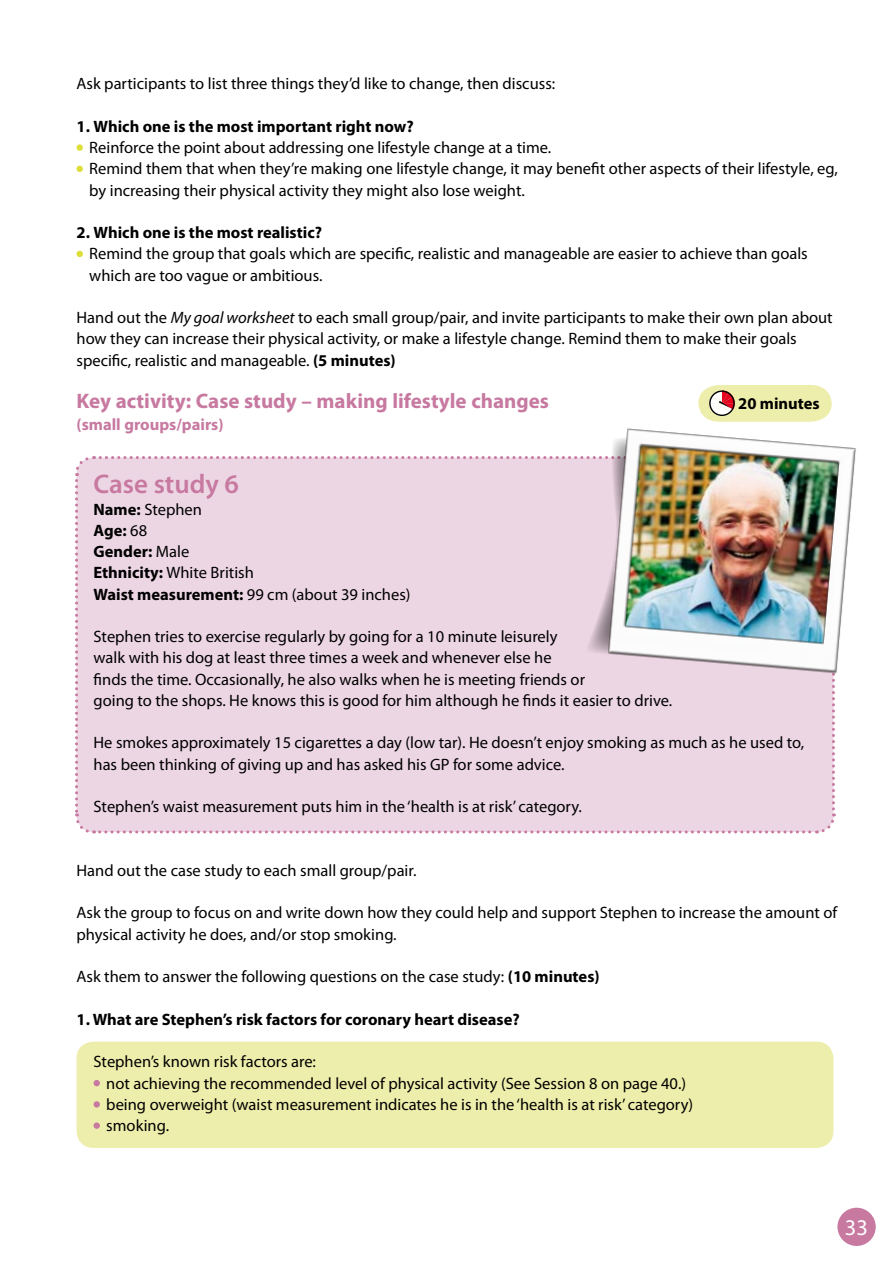
<style>
.page{position:relative;width:893px;height:1263px;background:#fff}
.page>*{position:absolute;margin:0;border:0;box-sizing:border-box;transform-origin:0 0}
.t1{font:600 27px "Myriad Pro";color:#c779a0}
.t2{font:22.5px "Myriad Pro";color:#fff}
.t3{font:700 21px "Myriad Pro";color:#c779a0}
.t4{font:16.5px/21.3px "Myriad Pro";color:#000}
.t5{font:700 16.5px "Myriad Pro";color:#000}
.t6{font:700 16.5px "Myriad Pro";color:#c779a0}
.s1{font-style:italic}
.s2{font-weight:700}
</style>
<div class="page">
<div style="left:77px;top:1041px;width:756px;height:107px;background:#eeeeac;border-radius:17px"></div>
<div style="left:837px;top:1208px;width:39px;height:38px;background:#c779a0;border-radius:50%"></div>
<div style="left:77px;top:144px;width:6px;height:7px;background:#ddde39;border-radius:50%"></div>
<svg style="left:77px;top:166px;width:6px;height:6px"></svg>
<svg style="left:77px;top:251px;width:6px;height:6px"></svg>
<svg style="left:698px;top:385px;width:134px;height:28px;background:#ebe4ae"></svg>
<div style="left:709px;top:390px;width:26px;height:26px;border:1px solid #000;border-radius:50%"></div>
<svg style="left:94px;top:1080px;width:6px;height:6px"></svg>
<svg style="left:94px;top:1101px;width:6px;height:6px"></svg>
<div style="left:94px;top:1122px;width:6px;height:7px;background:#c779a0;border-radius:50%"></div>
<div style="left:75px;top:456px;width:761px;height:378px;background:#edd6e4"></div>
<img style="left:590px;top:413px;width:266px;height:281px">
<p class="t4" style="left:77px;top:73px;width:480px">Ask participants to list three things they’d like to change, then discuss:</p>
<p class="t5" style="left:77px;top:115px;width:339px">1. Which one is the most important right now?</p>
<p class="t4" style="left:89px;top:137px;width:750px">Reinforce the point about addressing one lifestyle change at a time.<br>Remind them that when they’re making one lifestyle change, it may benefit other aspects of their lifestyle, eg, by increasing their physical activity they might also lose weight.</p>
<p class="t5" style="left:77px;top:222px;width:247px">2. Which one is the most realistic?</p>
<p class="t4" style="left:89px;top:243px;width:720px">Remind the group that goals which are specific, realistic and manageable are easier to achieve than goals which are too vague or ambitious.</p>
<p class="t4" style="left:77px;top:307px;width:758px">Hand out the <span class="s1">My goal worksheet</span> to each small group/pair, and invite participants to make their own plan about how they can increase their physical activity, or make a lifestyle change. Remind them to make their goals specific, realistic and manageable. <span class="s2">(5 minutes)</span></p>
<p class="t3" style="left:77px;top:387px;width:474px">Key activity: Case study – making lifestyle changes</p>
<p class="t5" style="left:738px;top:392px;width:83px">20 minutes</p>
<p class="t6" style="left:77px;top:413px;width:149px">(small groups/pairs)</p>
<h1 class="t1" style="left:94px;top:467px;width:147px">Case study 6</h1>
<p class="t4" style="left:94px;top:498px;width:318px"><span class="s2">Name:</span> Stephen<br><span class="s2">Age:</span> 68<br><span class="s2">Gender:</span> Male<br><span class="s2">Ethnicity:</span> White British<br><span class="s2">Waist measurement:</span> 99 cm (about 39 inches)</p>
<p class="t4" style="left:94px;top:626px;width:580px">Stephen tries to exercise regularly by going for a 10 minute leisurely<br>walk with his dog at least three times a week and whenever else he<br>finds the time. Occasionally, he also walks when he is meeting friends or<br>going to the shops. He knows this is good for him although he finds it easier to drive.</p>
<p class="t4" style="left:94px;top:732px;width:712px">He smokes approximately 15 cigarettes a day (low tar). He doesn’t enjoy smoking as much as he used to, has been thinking of giving up and has asked his GP for some advice.</p>
<p class="t4" style="left:94px;top:796px;width:490px">Stephen’s waist measurement puts him in the ‘health is at risk’ category.</p>
<p class="t4" style="left:77px;top:859px;width:341px">Hand out the case study to each small group/pair.</p>
<p class="t4" style="left:77px;top:902px;width:762px">Ask the group to focus on and write down how they could help and support Stephen to increase the amount of physical activity he does, and/or stop smoking.</p>
<p class="t4" style="left:77px;top:966px;width:525px">Ask them to answer the following questions on the case study: <span class="s2">(10 minutes)</span></p>
<p class="t5" style="left:77px;top:1008px;width:445px">1. What are Stephen’s risk factors for coronary heart disease?</p>
<p class="t4" style="left:106px;top:1051px;width:588px;text-indent:-13px">Stephen’s known risk factors are:<br>not achieving the recommended level of physical activity (See Session 8 on page 40.) being overweight (waist measurement indicates he is in the ‘health is at risk’ category) smoking.</p>
<h2 class="t2" style="left:845px;top:1213px;width:25px">33</h2>
</div>
